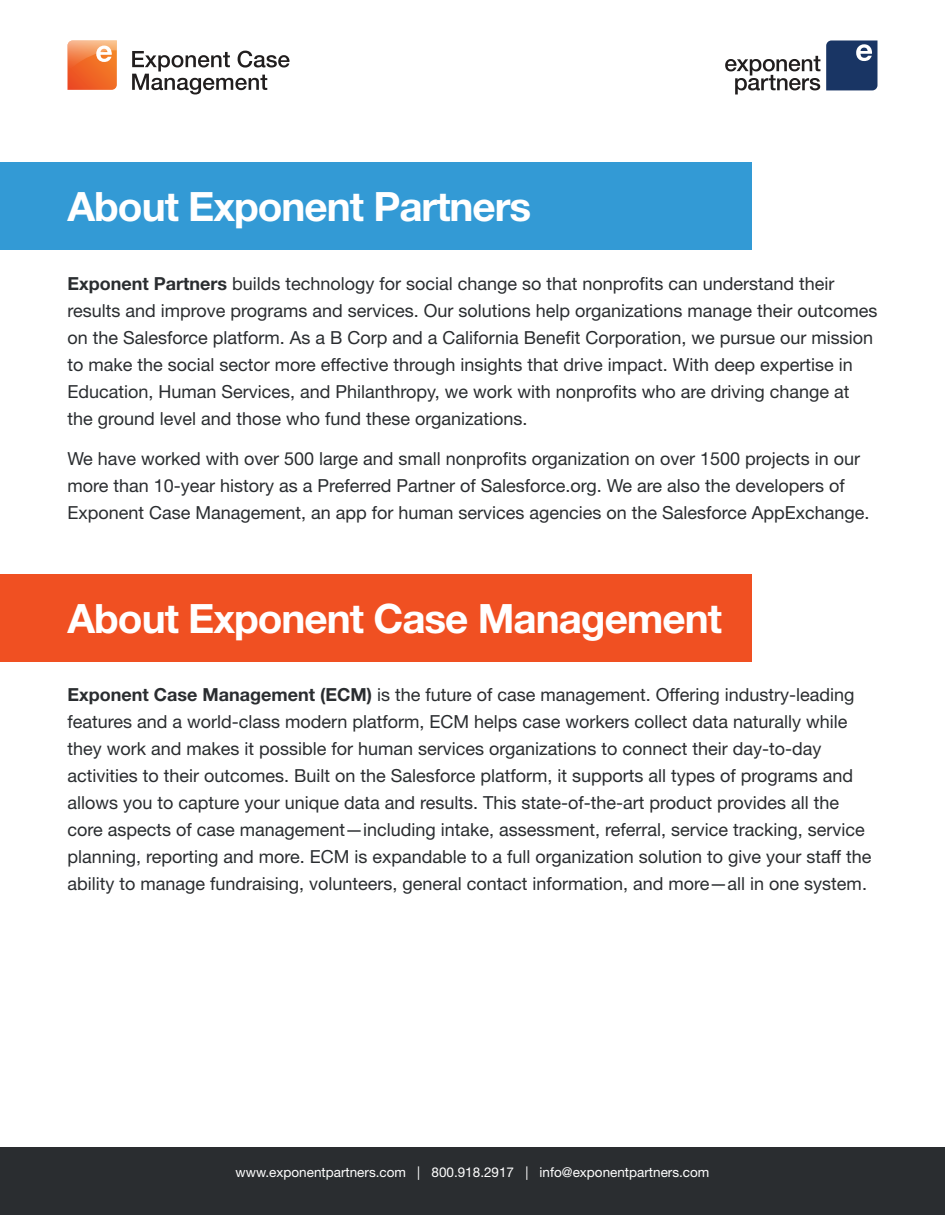
<style>
.page{position:relative;width:945px;height:1215px;background:#fff}
.page>*{position:absolute;margin:0;border:0;box-sizing:border-box;transform-origin:0 0}
.t1{font:700 40.5px "Helvetica Neue LT Std";letter-spacing:-.025em;color:#fff}
.t2{font:18px/27px "Helvetica Neue LT Std";color:#2a2d30}
.t3{font:13.5px "Helvetica Neue LT Std";color:#fff}
.s1{font-weight:700}
</style>
<div class="page">
<div style="left:0;top:1148px;width:945px;height:67px;background:#2a2d30"></div>
<svg style="left:826px;top:40px;width:51px;height:50px;background:#2b4570"></svg>
<svg style="left:725px;top:56px;width:95px;height:38px"></svg>
<svg style="left:132px;top:51px;width:158px;height:43px"></svg>
<svg style="left:68px;top:40px;width:49px;height:50px;background:#f2834a"></svg>
<div style="left:0;top:162px;width:752px;height:88px;background:#339ad5"></div>
<div style="left:0;top:574px;width:752px;height:88px;background:#f05022"></div>
<p class="t1" style="left:68px;top:181px;width:465px">About Exponent Partners</p>
<p class="t2" style="left:68px;top:269px;width:812px"><span class="s1">Exponent Partners</span> builds technology for social change so that nonprofits can understand their results and improve programs and services. Our solutions help organizations manage their outcomes on the Salesforce platform. As a B Corp and a California Benefit Corporation, we pursue our mission to make the social sector more effective through insights that drive impact. With deep expertise in Education, Human Services, and Philanthropy, we work with nonprofits who are driving change at the ground level and those who fund these organizations.</p>
<p class="t2" style="left:68px;top:445px;width:804px">We have worked with over 500 large and small nonprofits organization on over 1500 projects in our more than 10-year history as a Preferred Partner of Salesforce.org. We are also the developers of<br>Exponent Case Management, an app for human services agencies on the Salesforce AppExchange.</p>
<p class="t1" style="left:68px;top:593px;width:656px">About Exponent Case Management</p>
<p class="t2" style="left:68px;top:681px;width:805px"><span class="s1">Exponent Case Management (ECM)</span> is the future of case management. Offering industry-leading features and a world-class modern platform, ECM helps case workers collect data naturally while they work and makes it possible for human services organizations to connect their day-to-day activities to their outcomes. Built on the Salesforce platform, it supports all types of programs and allows you to capture your unique data and results. This state-of-the-art product provides all the core aspects of case management—including intake, assessment, referral, service tracking, service planning, reporting and more. ECM is expandable to a full organization solution to give your staff the ability to manage fundraising, volunteers, general contact information, and more—all in one system.</p>
<p class="t3" style="left:236px;top:1165px;width:475px">www.exponentpartners.com | 800.918.2917 | info@exponentpartners.com</p>
</div>
